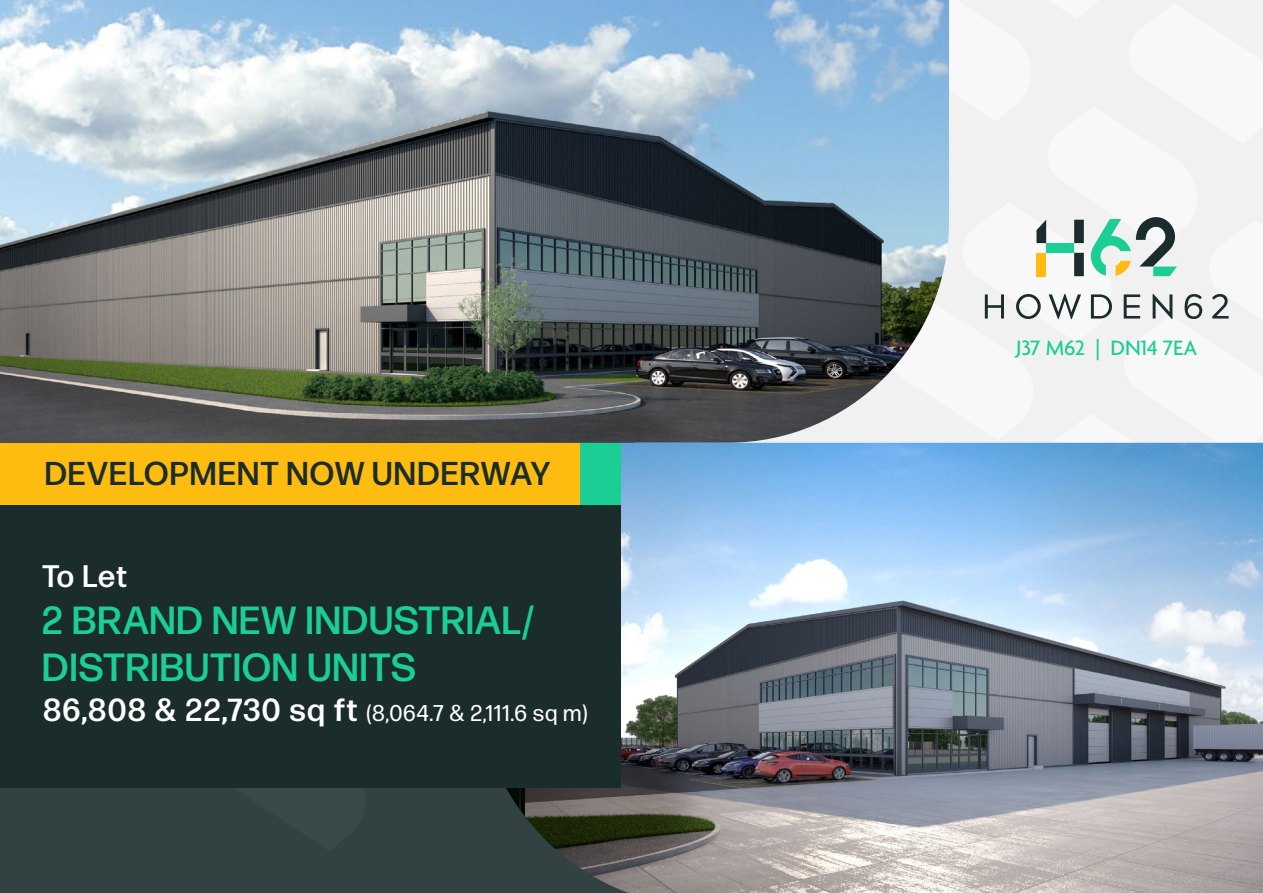
<style>
.page{position:relative;width:1263px;height:893px;background:#fff}
.page>*{position:absolute;margin:0;border:0;box-sizing:border-box;transform-origin:0 0}
.t1{font:500 39.15px/47.1px "Forma DJR Display";letter-spacing:.04em;color:#1bce93}
.t2{font:500 33px "Forma DJR Display";letter-spacing:.06em;color:#1b2c2d}
.t3{font:500 31.05px "Forma DJR Display";color:#fff}
.t4{font:22.8px "Forma DJR Display";letter-spacing:.06em;color:#fff}
.t5{font:500 22.5px "Agenda";color:#1bce93}
.s1{font-weight:500;font-size:31.8px}
</style>
<div class="page">
<div style="left:0;top:0;width:634px;height:893px;background:#324142"></div>
<img style="left:0;top:0;width:795px;height:443px">
<svg style="left:795px;top:0;width:468px;height:443px"></svg>
<img style="left:477px;top:443px;width:786px;height:450px">
<div style="left:0;top:505px;width:621px;height:282px;background:#1b2c2d"></div>
<div style="left:0;top:443px;width:583px;height:62px;background:#febc11"></div>
<div style="left:581px;top:443px;width:40px;height:31px;background:#1bce93"></div>
<div style="left:581px;top:474px;width:40px;height:31px;background:#1bce93"></div>
<p class="t2" style="left:45px;top:453px;width:506px">DEVELOPMENT NOW UNDERWAY</p>
<p class="t3" style="left:43px;top:556px;width:86px">To Let</p>
<p class="t1" style="left:43px;top:596px;width:493px">2 BRAND NEW INDUSTRIAL/<br>DISTRIBUTION UNITS</p>
<p class="t4" style="left:43px;top:699px;width:545px"><span class="s1">86,808 &amp; 22,730 sq ft</span> (8,064.7 &amp; 2,111.6 sq m)</p>
<p class="t5" style="left:1016px;top:336px;width:183px">J37 M62 | DN14 7EA</p>
</div>
